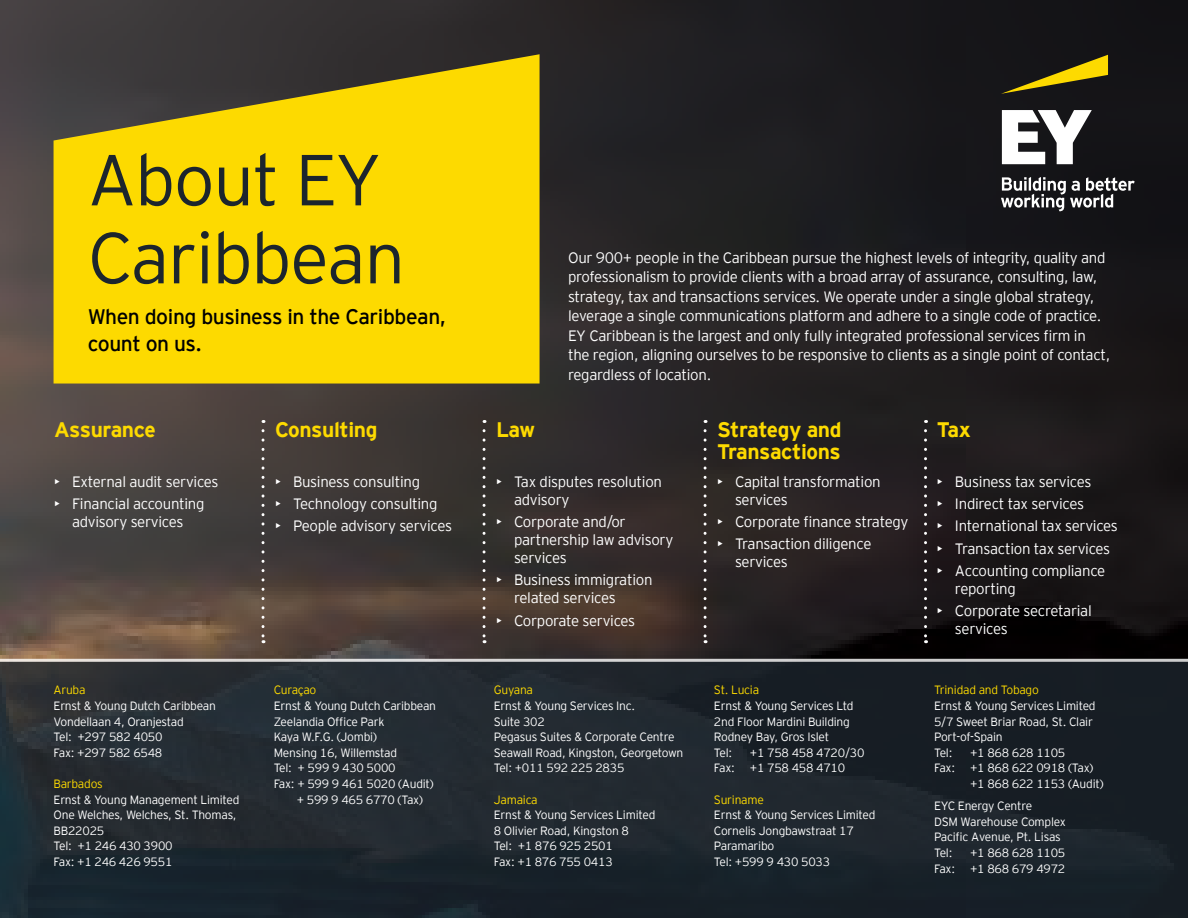
<style>
.page{position:relative;width:1188px;height:918px;background:#fff}
.page>*{position:absolute;margin:0;border:0;box-sizing:border-box;transform-origin:0 0}
.t1{font:300 72px/78px "EY Interstate";letter-spacing:-.02em;color:#1c252d}
.t2{font:700 21px/22.5px "EY Interstate";letter-spacing:-.02em;color:#fdda00}
.t3{font:21px/27.3px "EY Interstate";letter-spacing:-.02em;color:#000}
.t4{font:300 15px/18px "EY Interstate";letter-spacing:-.02em;color:#fff}
.t5{font:300 12px/15.6px "EY Interstate";letter-spacing:-.02em;color:#fff}
.t6{font:300 12px "EY Interstate";letter-spacing:-.02em;color:#fdda00}
</style>
<div class="page">
<img style="left:0;top:0;width:1188px;height:659px">
<svg style="left:0;top:659px;width:1188px;height:259px;background:#1f272e"></svg>
<svg style="left:54px;top:54px;width:486px;height:330px;background:#e2c407"></svg>
<svg style="left:1001px;top:55px;width:107px;height:39px;background:#514711"></svg>
<svg style="left:1001px;top:110px;width:134px;height:101px"></svg>
<svg style="left:262px;top:431px;width:3px;height:212px"></svg>
<svg style="left:483px;top:431px;width:3px;height:212px"></svg>
<svg style="left:704px;top:431px;width:3px;height:212px"></svg>
<svg style="left:924px;top:431px;width:3px;height:212px"></svg>
<h1 class="t1" style="left:88px;top:137px;width:319px">About EY<br>Caribbean</h1>
<h2 class="t3" style="left:88px;top:302px;width:360px">When doing business in the Caribbean, count on us.</h2>
<h2 class="t2" style="left:54px;top:417px;width:103px">Assurance</h2>
<p class="t4" style="left:54px;top:472px;width:166px">• External audit services</p>
<p class="t4" style="left:54px;top:494px;width:152px;text-align:center">• Financial accounting advisory services</p>
<h2 class="t2" style="left:275px;top:417px;width:104px">Consulting</h2>
<p class="t4" style="left:275px;top:472px;width:147px">• Business consulting</p>
<p class="t4" style="left:275px;top:494px;width:164px">• Technology consulting</p>
<p class="t4" style="left:275px;top:516px;width:179px">• People advisory services</p>
<p class="t6" style="left:54px;top:682px;width:33px">Aruba</p>
<p class="t5" style="left:54px;top:697px;width:164px">Ernst &amp; Young Dutch Caribbean<br>Vondellaan 4, Oranjestad<br>Tel: +297 582 4050<br>Fax: +297 582 6548</p>
<p class="t6" style="left:54px;top:775px;width:51px">Barbados</p>
<p class="t5" style="left:54px;top:791px;width:188px">Ernst &amp; Young Management Limited<br>One Welches, Welches, St. Thomas,<br>BB22025<br>Tel: +1 246 430 3900<br>Fax: +1 246 426 9551</p>
<p class="t6" style="left:274px;top:682px;width:44px">Curaçao</p>
<p class="t5" style="left:274px;top:697px;width:164px">Ernst &amp; Young Dutch Caribbean</p>
<p class="t5" style="left:274px;top:713px;width:112px">Zeelandia Office Park</p>
<p class="t5" style="left:274px;top:728px;width:105px">Kaya W.F.G. (Jombi)</p>
<p class="t5" style="left:274px;top:744px;width:125px">Mensing 16, Willemstad</p>
<p class="t5" style="left:274px;top:760px;width:124px">Tel: + 599 9 430 5000</p>
<p class="t5" style="left:274px;top:775px;width:162px">Fax: + 599 9 461 5020 (Audit)</p>
<p class="t5" style="left:297px;top:791px;width:128px">+ 599 9 465 6770 (Tax)</p>
<p class="t4" style="left:568px;top:247px;width:544px;line-height:19.5px">Our 900+ people in the Caribbean pursue the highest levels of integrity, quality and professionalism to provide clients with a broad array of assurance, consulting, law, strategy, tax and transactions services. We operate under a single global strategy, leverage a single communications platform and adhere to a single code of practice.<br>EY Caribbean is the largest and only fully integrated professional services firm in the region, aligning ourselves to be responsive to clients as a single point of contact, regardless of location.</p>
<h2 class="t2" style="left:496px;top:417px;width:41px">Law</h2>
<p class="t4" style="left:514px;top:472px;width:150px;text-indent:-18px">• Tax disputes resolution advisory</p>
<p class="t4" style="left:514px;top:512px;width:161px;text-indent:-18px">• Corporate and/or partnership law advisory services</p>
<p class="t4" style="left:514px;top:570px;width:140px;text-indent:-18px">• Business immigration related services</p>
<p class="t4" style="left:496px;top:610px;width:141px">• Corporate services</p>
<p class="t6" style="left:494px;top:682px;width:41px">Guyana</p>
<p class="t5" style="left:494px;top:697px;width:191px">Ernst &amp; Young Services Inc.<br>Suite 302<br>Pegasus Suites &amp; Corporate Centre<br>Seawall Road, Kingston, Georgetown<br>Tel: +011 592 225 2835</p>
<p class="t6" style="left:494px;top:791px;width:45px">Jamaica</p>
<p class="t5" style="left:494px;top:806px;width:163px">Ernst &amp; Young Services Limited<br>8 Olivier Road, Kingston 8<br>Tel: +1 876 925 2501<br>Fax: +1 876 755 0413</p>
<h2 class="t2" style="left:717px;top:417px;width:126px">Strategy and<br>Transactions</h2>
<p class="t4" style="left:735px;top:472px;width:147px;text-indent:-18px">• Capital transformation services</p>
<p class="t4" style="left:717px;top:512px;width:193px">• Corporate finance strategy</p>
<p class="t4" style="left:735px;top:534px;width:138px;text-indent:-18px">• Transaction diligence services</p>
<p class="t6" style="left:714px;top:682px;width:47px">St. Lucia</p>
<p class="t5" style="left:714px;top:697px;width:141px">Ernst &amp; Young Services Ltd<br>2nd Floor Mardini Building<br>Rodney Bay, Gros Islet<br>Tel:</p>
<p class="t5" style="left:714px;top:744px;width:152px;text-indent:36px">+1 758 458 4720/30<br>Fax: +1 758 458 4710</p>
<p class="t6" style="left:714px;top:791px;width:51px">Suriname</p>
<p class="t5" style="left:714px;top:806px;width:163px">Ernst &amp; Young Services Limited<br>Cornelis Jongbawstraat 17<br>Paramaribo<br>Tel: +599 9 430 5033</p>
<h2 class="t2" style="left:937px;top:417px;width:35px">Tax</h2>
<p class="t4" style="left:937px;top:472px;width:156px">• Business tax services</p>
<p class="t4" style="left:937px;top:494px;width:149px">• Indirect tax services</p>
<p class="t4" style="left:937px;top:516px;width:182px">• International tax services</p>
<p class="t4" style="left:937px;top:538px;width:175px">• Transaction tax services</p>
<p class="t4" style="left:955px;top:561px;width:152px;text-indent:-18px">• Accounting compliance reporting</p>
<p class="t4" style="left:955px;top:601px;width:138px;text-indent:-18px">• Corporate secretarial services</p>
<p class="t6" style="left:934px;top:682px;width:106px">Trinidad and Tobago</p>
<p class="t5" style="left:934px;top:697px;width:163px">Ernst &amp; Young Services Limited<br>5/7 Sweet Briar Road, St. Clair<br>Port-of-Spain<br>Tel:</p>
<p class="t5" style="left:970px;top:744px;width:97px">+1 868 628 1105</p>
<p class="t5" style="left:934px;top:760px;width:161px">Fax: +1 868 622 0918 (Tax)</p>
<p class="t5" style="left:970px;top:775px;width:135px">+1 868 622 1153 (Audit)</p>
<p class="t5" style="left:934px;top:798px;width:133px">EYC Energy Centre<br>DSM Warehouse Complex<br>Pacific Avenue, Pt. Lisas<br>Tel:</p>
<p class="t5" style="left:934px;top:844px;width:133px;text-align:right">+1 868 628 1105<br>Fax: +1 868 679 4972</p>
</div>
